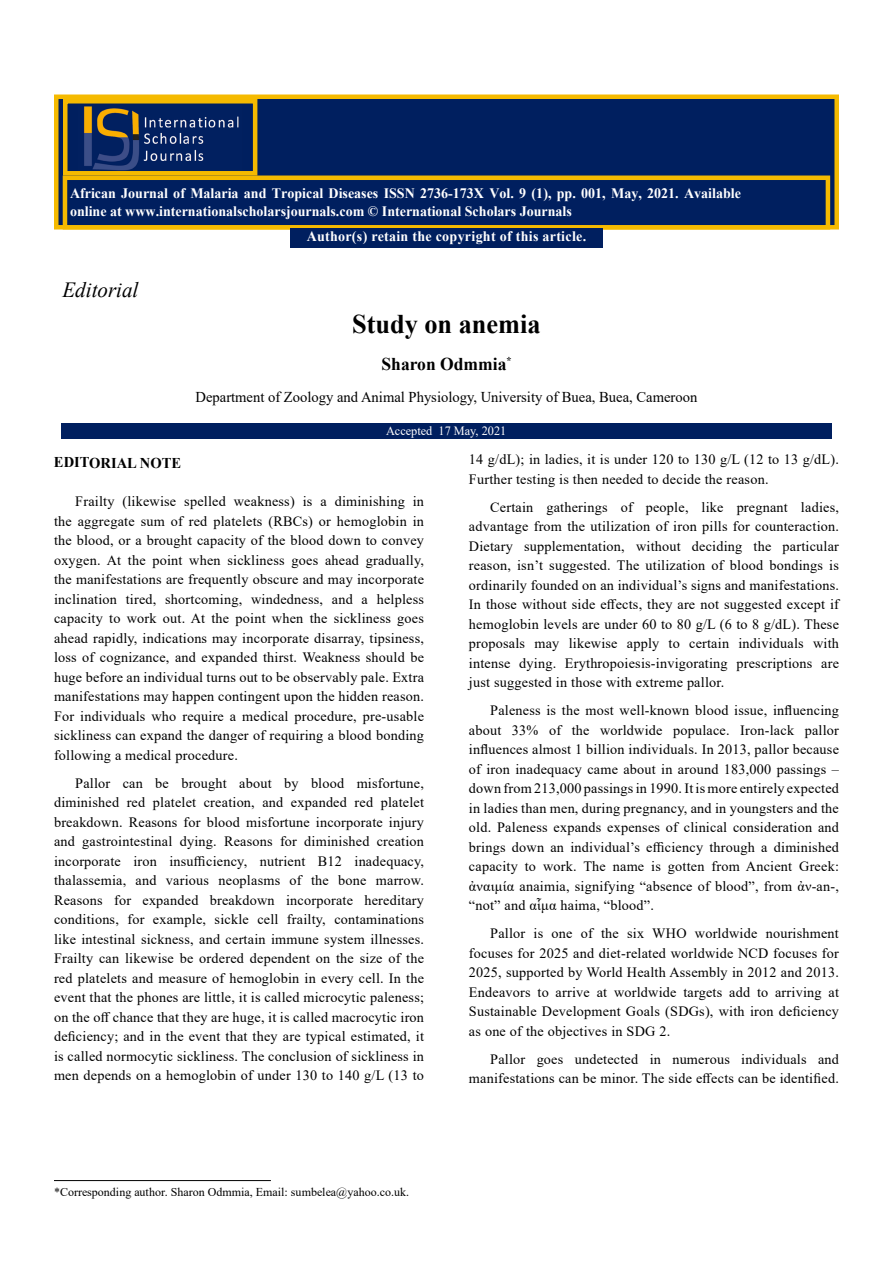
<style>
.page{position:relative;width:893px;height:1263px;background:#fff}
.page>*{position:absolute;margin:0;border:0;box-sizing:border-box;transform-origin:0 0}
.t1{font:700 27px "Times New Roman";color:#000}
.t2{font:italic 21.6px "Times New Roman";color:#000}
.t3{font:700 18px "Times New Roman";color:#000}
.t4{font:15px "Times New Roman";color:#000}
.t5{font:700 15px "Times New Roman";color:#000}
.t6{font:700 14.4px/17.2px "Times New Roman";color:#fff}
.t7{font:700 14.4px "Times New Roman";letter-spacing:.02em;color:#fff}
.t8{font:14.25px/19.5px "Times New Roman";letter-spacing:.015em;color:#000;text-align:justify}
.t9{font:12.6px "Times New Roman";color:#fff}
.t10{font:12px "Times New Roman";color:#000}
</style>
<div class="page">
<div style="left:54px;top:94px;width:785px;height:136px;background:#001f5f;border:4px solid #f5ba00"></div>
<div style="left:63px;top:176px;width:767px;height:54px;background:#001f5f;border:4px solid #f5ba00"></div>
<img style="left:84px;top:106px;width:155px;height:65px">
<div style="left:63px;top:99px;width:194px;height:77px;border:4px solid #f5ba00"></div>
<div style="left:290px;top:228px;width:313px;height:20px;background:#001f5f"></div>
<div style="left:61px;top:423px;width:771px;height:15px;background:#001f5f"></div>
<hr style="left:54px;top:1180px;width:217px;height:1px;background:#000">
<p class="t6" style="left:70px;top:185px;width:672px">African Journal of Malaria and Tropical Diseases ISSN 2736-173X Vol. 9 (1), pp. 001, May, 2021. Available online at www.internationalscholarsjournals.com © International Scholars Journals</p>
<p class="t7" style="left:307px;top:225px;width:281px">Author(s) retain the copyright of this article.</p>
<h2 class="t2" style="left:62px;top:275px;width:78px">Editorial</h2>
<h1 class="t1" style="left:352px;top:304px;width:190px">Study on anemia</h1>
<p class="t3" style="left:382px;top:351px;width:131px">Sharon Odmmia<sup>*</sup></p>
<p class="t4" style="left:196px;top:387px;width:503px">Department of Zoology and Animal Physiology, University of Buea, Buea, Cameroon</p>
<p class="t9" style="left:386px;top:421px;width:122px">Accepted 17 May, 2021</p>
<p class="t5" style="left:54px;top:452px;width:129px">EDITORIAL NOTE</p>
<p class="t8" style="left:54px;top:491px;width:372px;text-indent:21px">Frailty (likewise spelled weakness) is a diminishing in the aggregate sum of red platelets (RBCs) or hemoglobin in the blood, or a brought capacity of the blood down to convey oxygen. At the point when sickliness goes ahead gradually, the manifestations are frequently obscure and may incorporate inclination tired, shortcoming, windedness, and a helpless capacity to work out. At the point when the sickliness goes ahead rapidly, indications may incorporate disarray, tipsiness, loss of cognizance, and expanded thirst. Weakness should be huge before an individual turns out to be observably pale. Extra manifestations may happen contingent upon the hidden reason.<br>For individuals who require a medical procedure, pre-usable sickliness can expand the danger of requiring a blood bonding following a medical procedure.</p>
<p class="t8" style="left:54px;top:773px;width:372px;text-indent:21px">Pallor can be brought about by blood misfortune, diminished red platelet creation, and expanded red platelet breakdown. Reasons for blood misfortune incorporate injury and gastrointestinal dying. Reasons for diminished creation incorporate iron insufficiency, nutrient B12 inadequacy, thalassemia, and various neoplasms of the bone marrow.<br>Reasons for expanded breakdown incorporate hereditary conditions, for example, sickle cell frailty, contaminations like intestinal sickness, and certain immune system illnesses.<br>Frailty can likewise be ordered dependent on the size of the red platelets and measure of hemoglobin in every cell. In the event that the phones are little, it is called microcytic paleness; on the off chance that they are huge, it is called macrocytic iron deficiency; and in the event that they are typical estimated, it is called normocytic sickliness. The conclusion of sickliness in men depends on a hemoglobin of under 130 to 140 g/L (13 to</p>
<p class="t8" style="left:469px;top:449px;width:372px">14 g/dL); in ladies, it is under 120 to 130 g/L (12 to 13 g/dL).<br>Further testing is then needed to decide the reason.</p>
<p class="t8" style="left:469px;top:497px;width:372px;text-indent:21px">Certain gatherings of people, like pregnant ladies, advantage from the utilization of iron pills for counteraction.<br>Dietary supplementation, without deciding the particular reason, isn’t suggested. The utilization of blood bondings is ordinarily founded on an individual’s signs and manifestations.<br>In those without side effects, they are not suggested except if hemoglobin levels are under 60 to 80 g/L (6 to 8 g/dL). These proposals may likewise apply to certain individuals with intense dying. Erythropoiesis-invigorating prescriptions are just suggested in those with extreme pallor.</p>
<p class="t8" style="left:469px;top:700px;width:372px;text-indent:21px">Paleness is the most well-known blood issue, influencing about 33% of the worldwide populace. Iron-lack pallor influences almost 1 billion individuals. In 2013, pallor because of iron inadequacy came about in around 183,000 passings – down from 213,000 passingsin 1990.It is more entirely expected in ladies than men, during pregnancy, and in youngsters and the old. Paleness expands expenses of clinical consideration and brings down an individual’s efficiency through a diminished capacity to work. The name is gotten from Ancient Greek: ἀναιμία anaimia, signifying “absence of blood”, from ἀν-an-, “not” and αἷμα haima, “blood”.</p>
<p class="t8" style="left:469px;top:923px;width:371px;text-indent:21px">Pallor is one of the six WHO worldwide nourishment focuses for 2025 and diet-related worldwide NCD focuses for 2025, supported by World Health Assembly in 2012 and 2013.<br>Endeavors to arrive at worldwide targets add to arriving at Sustainable Development Goals (SDGs), with iron deficiency as one of the objectives in SDG 2.</p>
<p class="t8" style="left:469px;top:1048px;width:372px;text-align:right">Pallor goes undetected in numerous individuals and manifestations can be minor. The side effects can be identified.</p>
<p class="t10" style="left:54px;top:1184px;width:357px">*Corresponding author. Sharon Odmmia, Email: sumbelea@yahoo.co.uk.</p>
</div>
